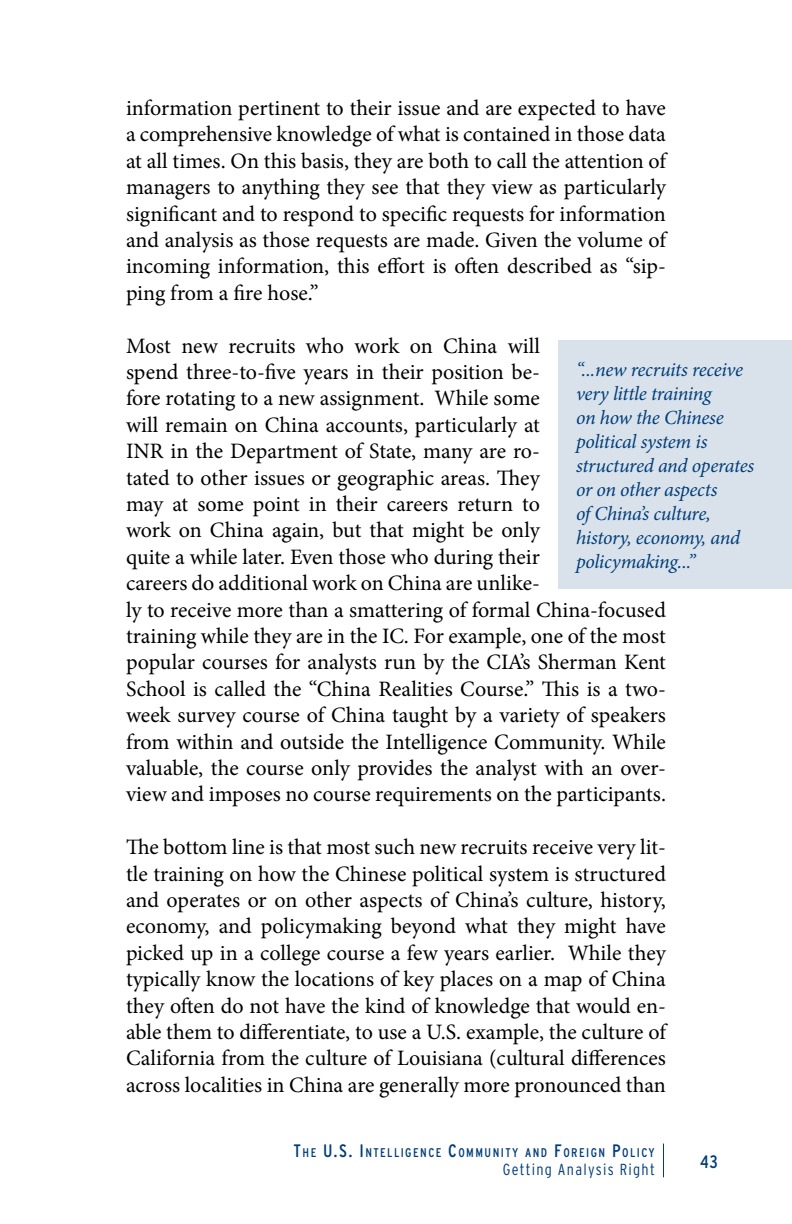
<style>
.page{position:relative;width:792px;height:1224px;background:#fff}
.page>*{position:absolute;margin:0;border:0;box-sizing:border-box;transform-origin:0 0}
.t1{font:22px/26.4px "Minion Pro";color:#000;text-align:justify}
.t2{font:italic 20px/24px "Minion Pro";letter-spacing:-.02em;color:#003d79}
.t3{font:condensed 18px "Interstate";color:#003d79}
.t4{font:300 condensed 16px "Interstate";letter-spacing:.08em;color:#003d79}
.t5{font:condensed 12.6px "Interstate";letter-spacing:.115em;color:#003d79}
.s1{font-size:18px}
</style>
<div class="page">
<hr style="left:663px;top:1144px;width:1px;height:33px;background:#003d79">
<div style="left:558px;top:340px;width:234px;height:249px;background:#d9e2eb"></div>
<p class="t1" style="left:126px;top:95px;width:542px">information pertinent to their issue and are expected to have a comprehensive knowledge of what is contained in those data at all times. On this basis, they are both to call the attention of managers to anything they see that they view as particularly significant and to respond to specific requests for information and analysis as those requests are made. Given the volume of incoming information, this effort is often described as “sip&shy;ping from a fire hose.”</p>
<p class="t1" style="left:126px;top:332px;width:542px;text-align:left">Most new recruits who work on China will<br>spend three-to-five years in their position be-<br>fore rotating to a new assignment. While some<br>will remain on China accounts, particularly at<br>INR in the Department of State, many are ro-<br>tated to other issues or geographic areas. They<br>may at some point in their careers return to<br>work on China again, but that might be only<br>quite a while later. Even those who during their<br>careers do additional work on China are unlike-<br>ly to receive more than a smattering of formal China-focused training while they are in the IC. For example, one of the most popular courses for analysts run by the CIA’s Sherman Kent School is called the “China Realities Course.” This is a two&shy;week survey course of China taught by a variety of speakers from within and outside the Intelligence Community. While valuable, the course only provides the analyst with an over&shy;view and imposes no course requirements on the participants.</p>
<p class="t1" style="left:126px;top:834px;width:542px">The bottom line is that most such new recruits receive very lit&shy;tle training on how the Chinese political system is structured and operates or on other aspects of China’s culture, history, economy, and policymaking beyond what they might have picked up in a college course a few years earlier. While they typically know the locations of key places on a map of China they often do not have the kind of knowledge that would en&shy;able them to differentiate, to use a U.S. example, the culture of California from the culture of Louisiana (cultural differences across localities in China are generally more pronounced than</p>
<p class="t2" style="left:576px;top:357px;width:180px">“...new recruits receive very little training<br>on how the Chinese political system is structured and operates or on other aspects<br>of China’s culture, history, economy, and policymaking...”</p>
<p class="t5" style="left:294px;top:1146px;width:363px"><span class="s1">T</span>HE <span class="s1">U.S. I</span>NTELLIGENCE <span class="s1">C</span>OMMUNITY AND <span class="s1">F</span>OREIGN <span class="s1">P</span>OLICY</p>
<p class="t4" style="left:503px;top:1161px;width:153px">Getting Analysis Right</p>
<p class="t3" style="left:700px;top:1151px;width:19px">43</p>
</div>
